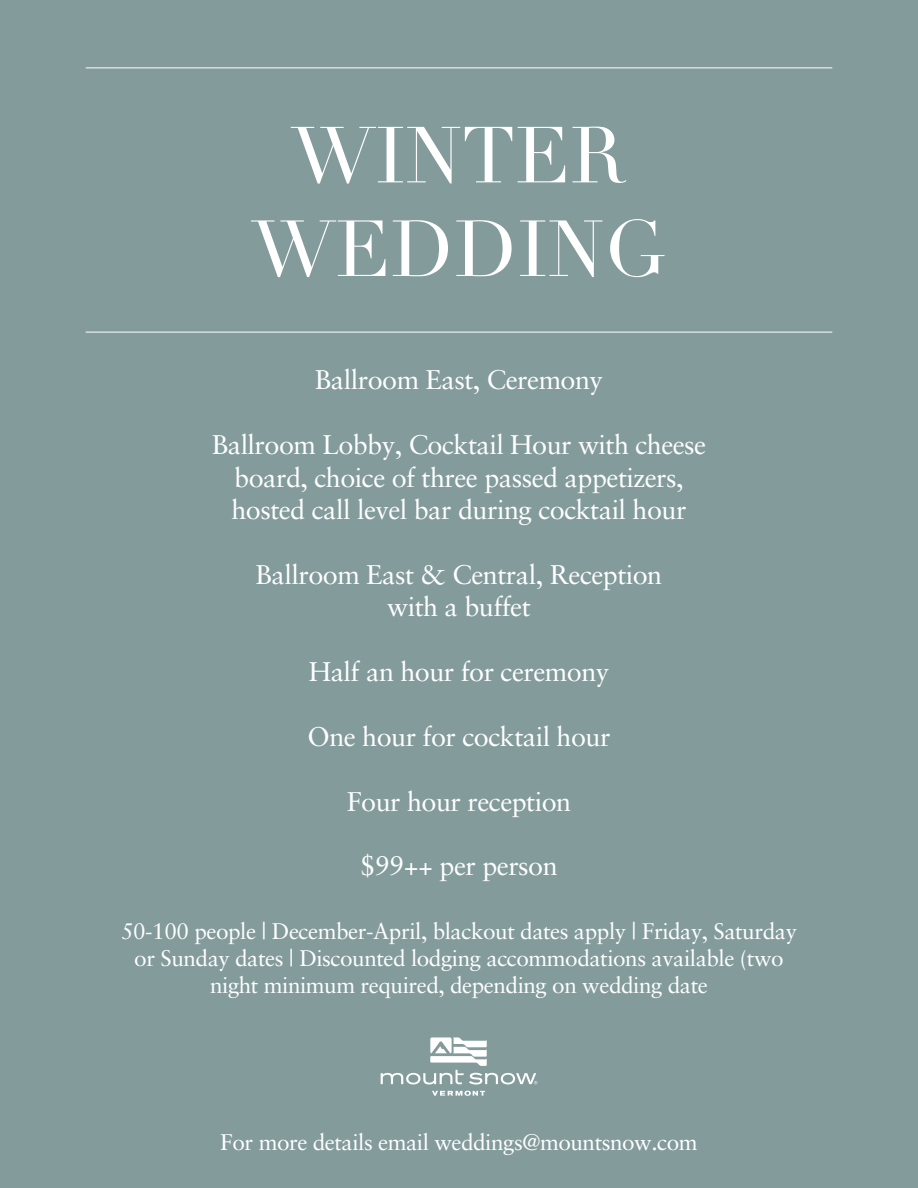
<style>
.page{position:relative;width:918px;height:1188px;background:#849b9c}
.page>*{position:absolute;margin:0;border:0;box-sizing:border-box;transform-origin:0 0}
.t1{font:78px/93.6px "Didot";color:#fff;text-align:center}
.t2{font:27px/32.4px "Sabon";letter-spacing:-.02em;color:#fff;text-align:center}
.t3{font:22.65px/27.2px "Sabon";letter-spacing:-.02em;color:#fff;text-align:center}
</style>
<div class="page">
<hr style="left:86px;top:68px;width:746px;height:1px;background:#fff">
<hr style="left:86px;top:332px;width:746px;height:1px;background:#fff">
<svg style="left:381px;top:1037px;width:156px;height:48px"></svg>
<svg style="left:432px;top:1091px;width:53px;height:5px"></svg>
<h1 class="t1" style="left:252px;top:110px;width:416px">WINTER<br>WEDDING</h1>
<p class="t2" style="left:315px;top:364px;width:290px">Ballroom East, Ceremony</p>
<p class="t2" style="left:212px;top:428px;width:496px">Ballroom Lobby, Cocktail Hour with cheese board, choice of three passed appetizers, hosted call level bar during cocktail hour</p>
<p class="t2" style="left:256px;top:558px;width:408px">Ballroom East &amp; Central, Reception with a buffet</p>
<p class="t2" style="left:309px;top:655px;width:302px">Half an hour for ceremony</p>
<p class="t2" style="left:307px;top:720px;width:305px">One hour for cocktail hour</p>
<p class="t2" style="left:347px;top:785px;width:226px">Four hour reception</p>
<p class="t2" style="left:360px;top:850px;width:199px">$99++ per person</p>
<p class="t3" style="left:121px;top:917px;width:677px">50-100 people | December-April, blackout dates apply | Friday, Saturday or Sunday dates | Discounted lodging accommodations available (two night minimum required, depending on wedding date</p>
<p class="t3" style="left:220px;top:1129px;width:479px">For more details email weddings@mountsnow.com</p>
</div>
